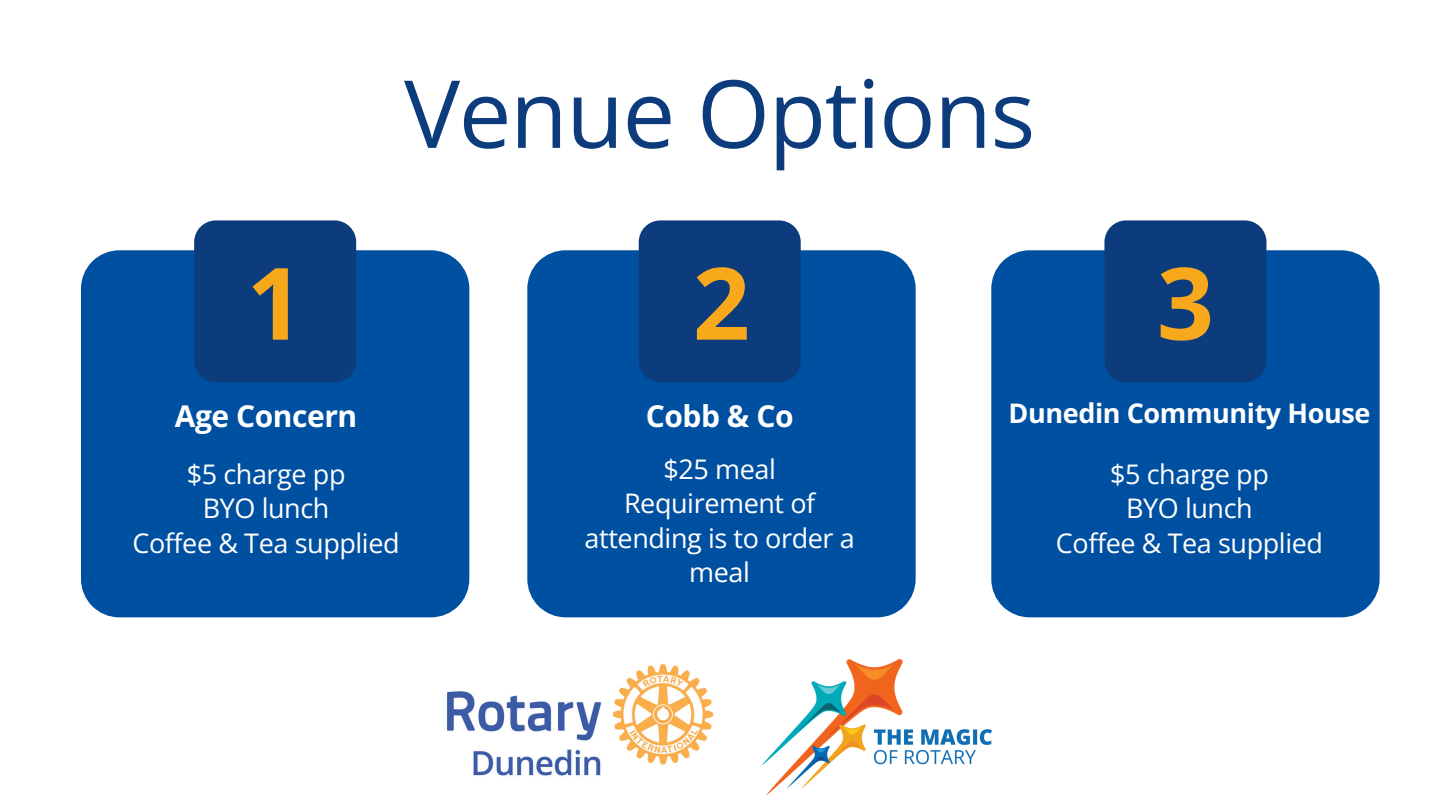
<style>
.page{position:relative;width:1440px;height:810px;background:#fff}
.page>*{position:absolute;margin:0;border:0;box-sizing:border-box;transform-origin:0 0}
.t1{font:700 100px "Open Sans";color:#f7a81b}
.t2{font:94px "Open Sans";letter-spacing:-.015em;color:#0c3c7c}
.t3{font:700 30px "Open Sans";letter-spacing:-.015em;color:#fff}
.t4{font:27px/34.5px "Open Sans";letter-spacing:-.015em;color:#fff;text-align:center}
.t5{font:700 27px "Open Sans";letter-spacing:-.015em;color:#fff}
</style>
<div class="page">
<div style="left:81px;top:250px;width:388px;height:367px;background:#0050a2"></div>
<div style="left:527px;top:250px;width:389px;height:367px;background:#0050a2"></div>
<div style="left:194px;top:220px;width:162px;height:162px;background:#0c3c7c;border-radius:22px"></div>
<div style="left:639px;top:220px;width:162px;height:162px;background:#0c3c7c;border-radius:22px"></div>
<div style="left:991px;top:250px;width:389px;height:367px;background:#0050a2"></div>
<div style="left:1104px;top:220px;width:162px;height:162px;background:#0c3c7c;border-radius:22px"></div>
<img style="left:762px;top:659px;width:229px;height:135px">
<img style="left:447px;top:664px;width:267px;height:112px">
<p class="t2" style="left:404px;top:47px;width:633px">Venue Options</p>
<p class="t1" style="left:247px;top:233px;width:59px">1</p>
<p class="t1" style="left:693px;top:233px;width:59px">2</p>
<p class="t1" style="left:1157px;top:233px;width:59px">3</p>
<p class="t3" style="left:175px;top:395px;width:184px">Age Concern</p>
<p class="t3" style="left:646px;top:395px;width:149px">Cobb &amp; Co</p>
<p class="t5" style="left:1009px;top:395px;width:363px">Dunedin Community House</p>
<h2 class="t4" style="left:187px;top:456px;width:160px">$5 charge pp</h2>
<p class="t4" style="left:203px;top:491px;width:128px">BYO lunch</p>
<p class="t4" style="left:133px;top:525px;width:269px">Coffee &amp; Tea supplied</p>
<h2 class="t4" style="left:663px;top:451px;width:114px">$25 meal</h2>
<p class="t4" style="left:585px;top:485px;width:272px">Requirement of attending is to order a meal</p>
<p class="t4" style="left:1110px;top:456px;width:160px">$5 charge pp</p>
<p class="t4" style="left:1126px;top:491px;width:128px">BYO lunch</p>
<p class="t4" style="left:1056px;top:525px;width:269px">Coffee &amp; Tea supplied</p>
</div>
